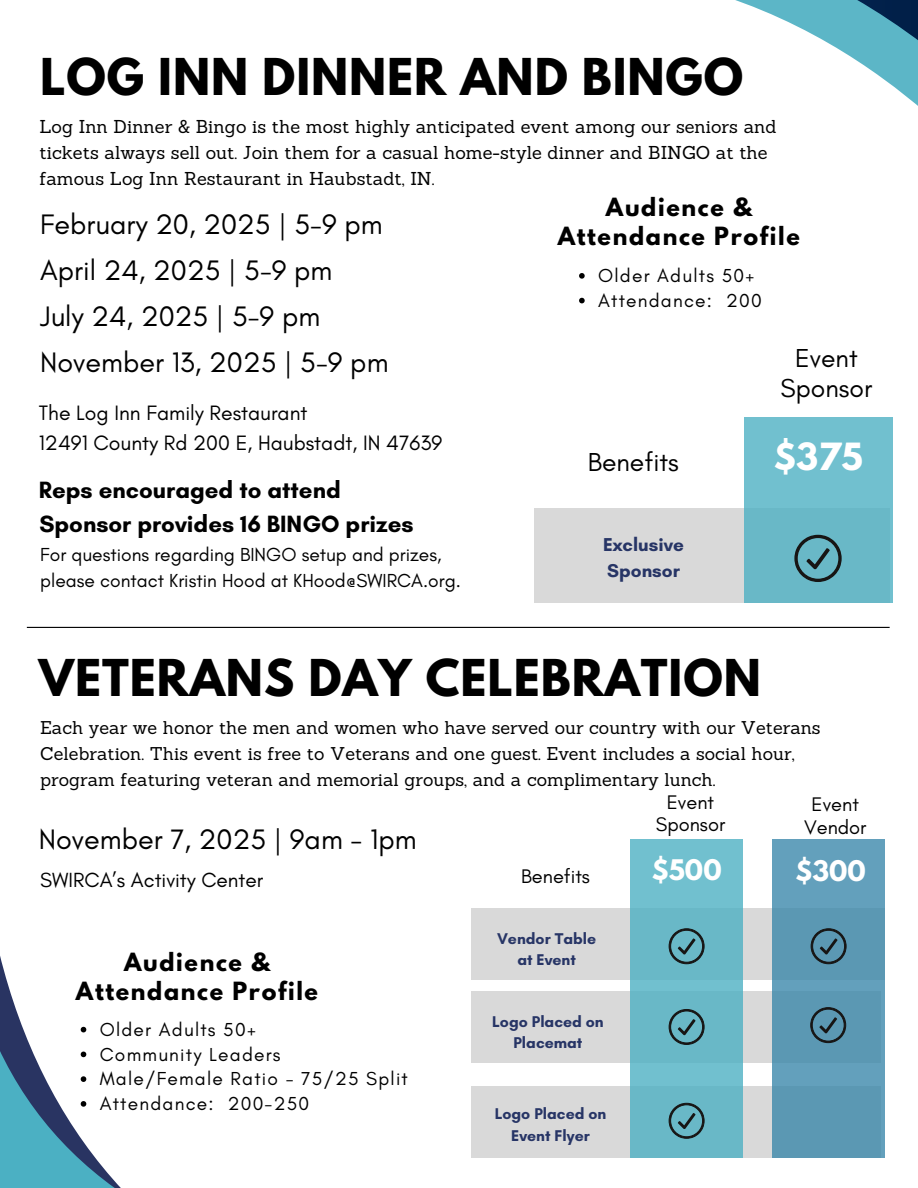
<style>
.page{position:relative;width:918px;height:1188px;background:#fff}
.page>*{position:absolute;margin:0;border:0;box-sizing:border-box;transform-origin:0 0}
.t1{font:700 45px "League Spartan";letter-spacing:.02em;color:#000}
.t2{font:700 33.15px "League Spartan";color:#fff}
.t3{font:28.65px "Glacial Indifference";color:#000}
.t4{font:26.4px/29.7px "Glacial Indifference";color:#000;text-align:center}
.t5{font:700 25.2px "League Spartan";letter-spacing:.005em;color:#fff}
.t6{font:700 24px "Glacial Indifference";color:#000}
.t7{font:700 22.2px/29.2px "League Spartan";letter-spacing:.075em;color:#000;text-align:center}
.t8{font:21.15px "Glacial Indifference";color:#000}
.t9{font:20.85px "Glacial Indifference";color:#000}
.t10{font:20.1px/22.5px "Glacial Indifference";color:#000;text-align:center}
.t11{font:19.2px "Glacial Indifference";letter-spacing:.065em;color:#000}
.t12{font:19.2px/25.8px "Glacial Indifference";color:#000}
.t13{font:700 19.05px/26.1px "Glacial Indifference";color:#273566}
.t14{font:18.15px/25.8px "Sanchez";color:#000}
.t15{font:18px/25.8px "Sanchez";color:#000}
.t16{font:700 15.9px/21.3px "Glacial Indifference";color:#273566;text-align:center}
</style>
<div class="page">
<svg style="left:579px;top:273px;width:6px;height:6px"></svg>
<svg style="left:579px;top:298px;width:6px;height:5px"></svg>
<div style="left:534px;top:508px;width:355px;height:95px;background:#d9d9d9"></div>
<div style="left:744px;top:417px;width:148px;height:186px;background:#71c0cf"></div>
<svg style="left:794px;top:535px;width:48px;height:47px"></svg>
<hr style="left:27px;top:627px;width:863px;height:1px;background:#000">
<svg style="left:0;top:956px;width:15px;height:49px"></svg>
<svg style="left:0;top:1005px;width:87px;height:142px"></svg>
<svg style="left:0;top:1147px;width:121px;height:41px;background:#61adc0"></svg>
<svg style="left:81px;top:1027px;width:5px;height:5px"></svg>
<svg style="left:81px;top:1052px;width:5px;height:5px"></svg>
<svg style="left:81px;top:1076px;width:5px;height:6px"></svg>
<svg style="left:81px;top:1101px;width:5px;height:6px"></svg>
<div style="left:472px;top:908px;width:413px;height:72px;background:#d9d9d9"></div>
<div style="left:472px;top:991px;width:409px;height:72px;background:#d9d9d9"></div>
<div style="left:472px;top:1086px;width:409px;height:71px;background:#d9d9d9"></div>
<div style="left:772px;top:839px;width:113px;height:318px;background:#5b98b3"></div>
<div style="left:630px;top:839px;width:113px;height:318px;background:#69b8c7"></div>
<svg style="left:669px;top:928px;width:36px;height:36px"></svg>
<svg style="left:811px;top:928px;width:36px;height:36px"></svg>
<svg style="left:669px;top:1009px;width:36px;height:36px"></svg>
<svg style="left:669px;top:1103px;width:36px;height:36px"></svg>
<svg style="left:810px;top:1007px;width:36px;height:36px"></svg>
<svg style="left:735px;top:0;width:183px;height:106px"></svg>
<p class="t1" style="left:40px;top:54px;width:705px">LOG INN DINNER AND BINGO</p>
<p class="t14" style="left:39px;top:114px;width:739px">Log Inn Dinner &amp; Bingo is the most highly anticipated event among our seniors and tickets always sell out. Join them for a casual home-style dinner and BINGO at the famous Log Inn Restaurant in Haubstadt, IN.</p>
<h1 class="t3" style="left:40px;top:206px;width:344px">February 20, 2025 | 5-9 pm</h1>
<p class="t3" style="left:40px;top:253px;width:294px">April 24, 2025 | 5-9 pm</p>
<h2 class="t3" style="left:40px;top:299px;width:282px">July 24, 2025 | 5-9 pm</h2>
<p class="t3" style="left:40px;top:345px;width:350px">November 13, 2025 | 5-9 pm</p>
<p class="t8" style="left:39px;top:400px;width:270px">The Log Inn Family Restaurant</p>
<h3 class="t8" style="left:39px;top:429px;width:405px">12491 County Rd 200 E, Haubstadt, IN 47639</h3>
<h3 class="t6" style="left:39px;top:476px;width:303px">Reps encouraged to attend</h3>
<h5 class="t6" style="left:39px;top:509px;width:376px">Sponsor provides 16 BINGO prizes</h5>
<p class="t12" style="left:40px;top:542px;width:422px">For questions regarding BINGO setup and prizes, please contact Kristin Hood at KHood@SWIRCA.org.</p>
<h6 class="t7" style="left:558px;top:195px;width:244px">Audience &amp;<br>Attendance Profile</h6>
<h3 class="t11" style="left:598px;top:264px;width:158px">Older Adults 50+</h3>
<h3 class="t11" style="left:598px;top:289px;width:165px">Attendance: 200</h3>
<h3 class="t4" style="left:588px;top:447px;width:92px">Benefits</h3>
<p class="t4" style="left:781px;top:343px;width:93px">Event<br>Sponsor</p>
<h3 class="t2" style="left:774px;top:441px;width:91px">$375</h3>
<p class="t13" style="left:603px;top:531px;width:82px">Exclusive<br>Sponsor</p>
<h6 class="t1" style="left:39px;top:656px;width:724px">VETERANS DAY CELEBRATION</h6>
<p class="t15" style="left:40px;top:715px;width:782px">Each year we honor the men and women who have served our country with our Veterans<br>Celebration. This event is free to Veterans and one guest. Event includes a social hour, program featuring veteran and memorial groups, and a complimentary lunch.</p>
<h5 class="t3" style="left:39px;top:822px;width:379px">November 7, 2025 | 9am - 1pm</h5>
<p class="t9" style="left:40px;top:867px;width:225px">SWIRCA’s Activity Center</p>
<h4 class="t7" style="left:76px;top:950px;width:244px">Audience &amp;<br>Attendance Profile</h4>
<h1 class="t11" style="left:100px;top:1018px;width:158px">Older Adults 50+</h1>
<p class="t11" style="left:100px;top:1042px;width:182px">Community Leaders</p>
<p class="t11" style="left:100px;top:1067px;width:310px">Male/Female Ratio - 75/25 Split</p>
<p class="t11" style="left:100px;top:1092px;width:211px">Attendance: 200-250</p>
<p class="t10" style="left:521px;top:865px;width:70px">Benefits</p>
<p class="t16" style="left:497px;top:928px;width:101px">Vendor Table at Event</p>
<p class="t16" style="left:492px;top:1011px;width:113px">Logo Placed on<br>Placemat</p>
<p class="t16" style="left:495px;top:1103px;width:113px">Logo Placed on<br>Event Flyer</p>
<p class="t10" style="left:656px;top:790px;width:71px">Event<br>Sponsor</p>
<p class="t10" style="left:804px;top:793px;width:64px">Event<br>Vendor</p>
<h4 class="t5" style="left:652px;top:857px;width:71px">$500</h4>
<p class="t5" style="left:795px;top:858px;width:72px">$300</p>
</div>
